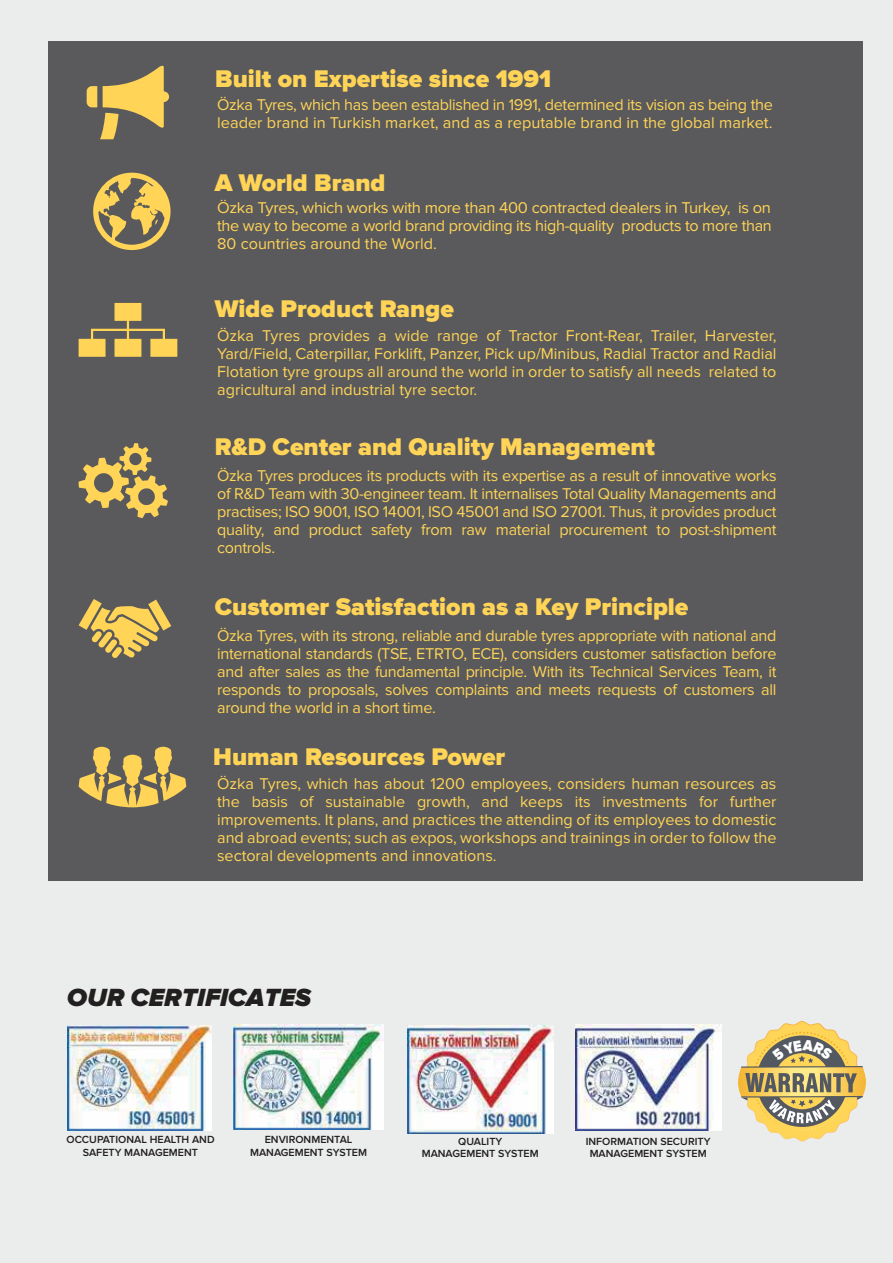
<style>
.page{position:relative;width:893px;height:1263px;background:#ebecec}
.page>*{position:absolute;margin:0;border:0;box-sizing:border-box;transform-origin:0 0}
.t1{font:italic 900 25.8px "Proxima Nova";color:#221f1f}
.t2{font:900 25.05px "Proxima Nova";color:#ffd457}
.t3{font:16.2px/18px "Proxima Nova";letter-spacing:-.02em;color:#ffd457;text-align:justify}
.t4{font:600 10.8px/12.3px "Proxima Nova";color:#221f1f;text-align:center}
</style>
<div class="page">
<div style="left:48px;top:41px;width:815px;height:840px;background:#5a5a5c"></div>
<svg style="left:79px;top:443px;width:89px;height:75px"></svg>
<svg style="left:79px;top:599px;width:92px;height:59px"></svg>
<svg style="left:79px;top:747px;width:107px;height:60px"></svg>
<svg style="left:79px;top:303px;width:98px;height:54px"></svg>
<svg style="left:87px;top:65px;width:82px;height:74px"></svg>
<svg style="left:93px;top:173px;width:78px;height:77px"></svg>
<img style="left:67px;top:1025px;width:145px;height:105px">
<img style="left:234px;top:1024px;width:149px;height:105px">
<img style="left:407px;top:1026px;width:146px;height:107px">
<img style="left:575px;top:1025px;width:146px;height:105px">
<svg style="left:738px;top:1021px;width:128px;height:120px"></svg>
<h2 class="t2" style="left:215px;top:67px;width:337px">Built on Expertise since 1991</h2>
<p class="t3" style="left:217px;top:96px;width:557px">Özka Tyres, which has been established in 1991, determined its vision as being the leader brand in Turkish market, and as a reputable brand in the global market.</p>
<h2 class="t2" style="left:215px;top:171px;width:172px">A World Brand</h2>
<p class="t3" style="left:217px;top:200px;width:556px">Özka Tyres, which works with more than 400 contracted dealers in Turkey, is on the way to become a world brand providing its high-quality products to more than 80 countries around the World.</p>
<h2 class="t2" style="left:215px;top:297px;width:241px">Wide Product Range</h2>
<p class="t3" style="left:217px;top:327px;width:561px">Özka Tyres provides a wide range of Tractor Front-Rear, Trailer, Harvester, Yard/Field, Caterpillar, Forklift, Panzer, Pick up/Minibus, Radial Tractor and Radial Flotation tyre groups all around the world in order to satisfy all needs related to agricultural and industrial tyre sector.</p>
<h2 class="t2" style="left:215px;top:435px;width:442px">R&amp;D Center and Quality Management</h2>
<p class="t3" style="left:217px;top:468px;width:561px">Özka Tyres produces its products with its expertise as a result of innovative works of R&amp;D Team with 30-engineer team. It internalises Total Quality Managements and practises; ISO 9001, ISO 14001, ISO 45001 and ISO 27001. Thus, it provides product quality, and product safety from raw material procurement to post-shipment controls.</p>
<h2 class="t2" style="left:215px;top:595px;width:475px">Customer Satisfaction as a Key Principle</h2>
<p class="t3" style="left:217px;top:627px;width:561px">Özka Tyres, with its strong, reliable and durable tyres appropriate with national and international standards (TSE, ETRTO, ECE), considers customer satisfaction before and after sales as the fundamental principle. With its Technical Services Team, it responds to proposals, solves complaints and meets requests of customers all around the world in a short time.</p>
<h2 class="t2" style="left:213px;top:745px;width:294px">Human Resources Power</h2>
<p class="t3" style="left:217px;top:775px;width:561px">Özka Tyres, which has about 1200 employees, considers human resources as the basis of sustainable growth, and keeps its investments for further improvements. It plans, and practices the attending of its employees to domestic and abroad events; such as expos, workshops and trainings in order to follow the sectoral developments and innovations.</p>
<h1 class="t1" style="left:67px;top:985px;width:245px">OUR CERTIFICATES</h1>
<p class="t4" style="left:66px;top:1134px;width:150px">OCCUPATIONAL HEALTH AND<br>SAFETY MANAGEMENT</p>
<p class="t4" style="left:250px;top:1134px;width:118px">ENVIRONMENTAL<br>MANAGEMENT SYSTEM</p>
<p class="t4" style="left:422px;top:1135px;width:118px">QUALITY<br>MANAGEMENT SYSTEM</p>
<p class="t4" style="left:586px;top:1135px;width:126px">INFORMATION SECURITY<br>MANAGEMENT SYSTEM</p>
</div>
